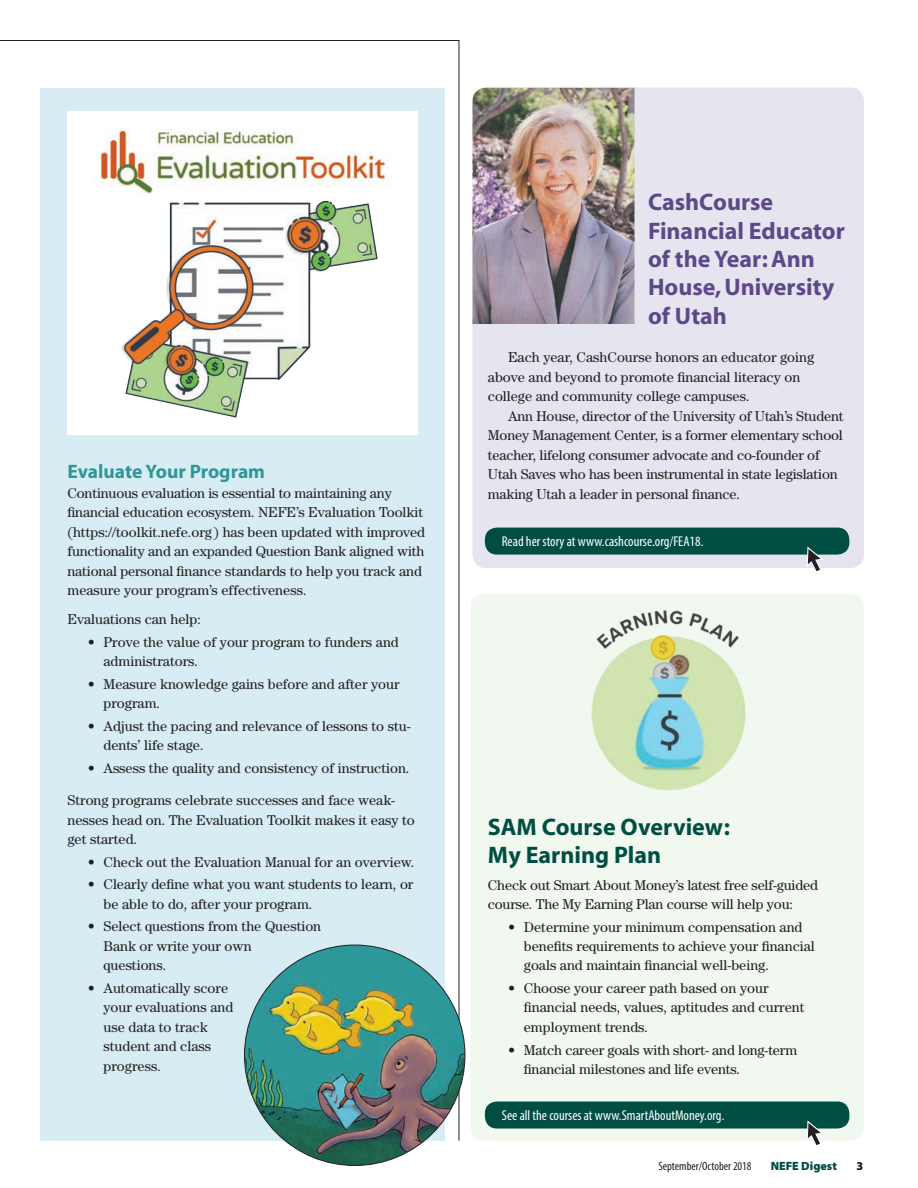
<style>
.page{position:relative;width:918px;height:1188px;background:#fff}
.page>*{position:absolute;margin:0;border:0;box-sizing:border-box;transform-origin:0 0}
.Sub_1{font:700 24px/28.5px "Myriad";color:#5d498a}
.Sub_1-2{font:700 24px/28.5px "Myriad";color:#004d42}
.Sub_1-3{font:700 19.5px "Myriad";color:#2f9696}
.Text{font:14.25px/19.5px "Century";color:#231f20}
.Text-2{font:condensed 14.25px "Myriad Pro";color:#fff}
.t1{font:condensed 12px "Myriad Pro";color:#231f20}
.t2{font:900 12px "Myriad Pro";color:#004d42}
.t3{font:900 12px "Myriad Pro";color:#231f20}
</style>
<div class="page">
<div style="left:472px;top:87px;width:392px;height:481px;background:#e6e4ef;border-radius:14px"></div>
<div style="left:470px;top:594px;width:394px;height:547px;background:#f1f8ef;border-radius:14px"></div>
<svg style="left:0;top:40px;width:460px;height:1102px"></svg>
<div style="left:485px;top:1102px;width:364px;height:27px;background:#004d42;border-radius:12px"></div>
<div style="left:485px;top:528px;width:364px;height:27px;background:#004d42;border-radius:12px"></div>
<svg style="left:806px;top:1120px;width:18px;height:25px"></svg>
<svg style="left:806px;top:546px;width:18px;height:25px"></svg>
<img style="left:472px;top:88px;width:162px;height:236px">
<img style="left:591px;top:610px;width:155px;height:180px">
<div style="left:68px;top:111px;width:350px;height:324px;background:#fff"></div>
<img style="left:100px;top:130px;width:288px;height:53px">
<img style="left:118px;top:183px;width:260px;height:235px">
<img style="left:244px;top:945px;width:221px;height:221px;border-radius:110px">
<p class="Sub_1-3" style="left:68px;top:462px;width:199px">Evaluate Your Program</p>
<p class="Text" style="left:68px;top:483px;width:359px">Continuous evaluation is essential to maintaining any financial education ecosystem. NEFE’s Evaluation Toolkit (https://toolkit.nefe.org ) has been updated with improved functionality and an expanded Question Bank aligned with national personal finance standards to help you track and measure your program’s effectiveness.</p>
<p class="Text" style="left:68px;top:609px;width:135px">Evaluations can help:</p>
<p class="Text" style="left:104px;top:632px;width:297px;text-indent:-16px">• Prove the value of your program to funders and administrators.</p>
<p class="Text" style="left:104px;top:674px;width:298px;text-indent:-16px">• Measure knowledge gains before and after your program.</p>
<p class="Text" style="left:103px;top:716px;width:309px;text-indent:-16px">• Adjust the pacing and relevance of lessons to stu&shy;dents’ life stage.</p>
<p class="Text" style="left:88px;top:758px;width:323px">• Assess the quality and consistency of instruction.</p>
<p class="Text" style="left:68px;top:790px;width:349px">Strong programs celebrate successes and face weak&shy;nesses head on. The Evaluation Toolkit makes it easy to get started.</p>
<p class="Text" style="left:88px;top:852px;width:328px">• Check out the Evaluation Manual for an overview.</p>
<p class="Text" style="left:104px;top:874px;width:312px;text-indent:-16px">• Clearly define what you want students to learn, or be able to do, after your program.</p>
<p class="Text" style="left:103px;top:916px;width:219px;text-indent:-16px">• Select questions from the Question<br>Bank or write your own<br>questions.</p>
<p class="Text" style="left:104px;top:978px;width:131px;text-indent:-16px">• Automatically score your evaluations and use data to track student and class progress.</p>
<p class="Sub_1" style="left:648px;top:189px;width:198px">CashCourse<br>Financial Educator of the Year: Ann<br>House, University of Utah</p>
<p class="Text" style="left:488px;top:347px;width:328px;text-indent:20px">Each year, CashCourse honors an educator going above and beyond to promote financial literacy on college and community college campuses.</p>
<p class="Text" style="left:488px;top:406px;width:357px;text-indent:20px">Ann House, director of the University of Utah’s Student Money Management Center, is a former elementary school teacher, lifelong consumer advocate and co-founder of Utah Saves who has been instrumental in state legislation making Utah a leader in personal finance.</p>
<p class="Text-2" style="left:502px;top:533px;width:203px">Read her story at www.cashcourse.org/FEA18.</p>
<p class="Sub_1-2" style="left:488px;top:813px;width:244px">SAM Course Overview:<br>My Earning Plan</p>
<p class="Text" style="left:488px;top:875px;width:332px">Check out Smart About Money’s latest free self-guided course. The My Earning Plan course will help you:</p>
<p class="Text" style="left:524px;top:917px;width:292px;text-indent:-16px">• Determine your minimum compensation and benefits requirements to achieve your financial goals and maintain financial well-being.</p>
<p class="Text" style="left:524px;top:978px;width:282px;text-indent:-16px">• Choose your career path based on your financial needs, values, aptitudes and current employment trends.</p>
<p class="Text" style="left:524px;top:1040px;width:275px;text-indent:-16px">• Match career goals with short- and long-term financial milestones and life events.</p>
<p class="Text-2" style="left:502px;top:1107px;width:224px">See all the courses at www.SmartAboutMoney.org.</p>
<p class="t1" style="left:658px;top:1159px;width:95px">September/October 2018</p>
<p class="t2" style="left:771px;top:1159px;width:68px">NEFE Digest</p>
<p class="t3" style="left:857px;top:1159px;width:8px">3</p>
</div>
